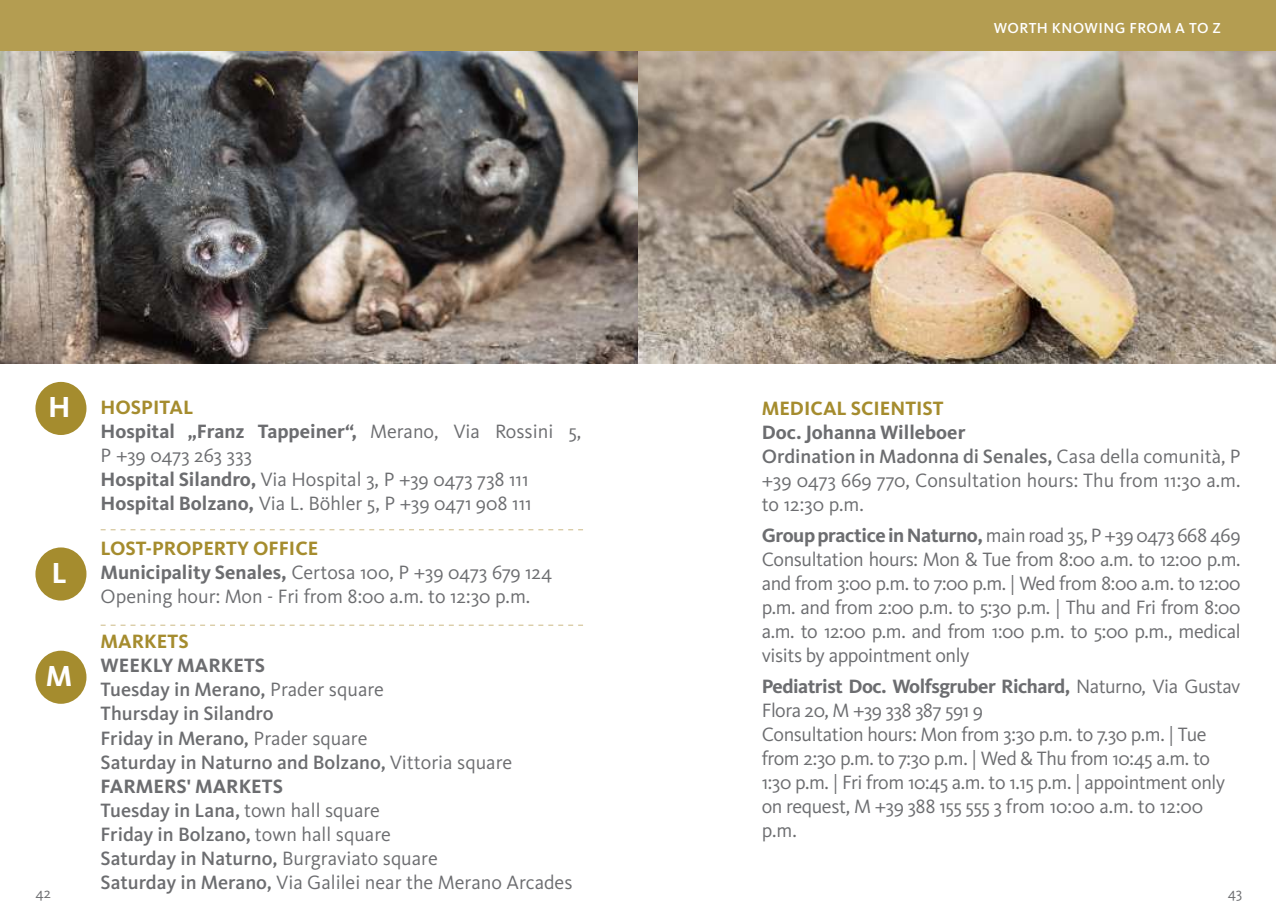
<style>
.page{position:relative;width:1276px;height:922px;background:#fff}
.page>*{position:absolute;margin:0;border:0;box-sizing:border-box;transform-origin:0 0}
.t1{font:700 30px "Kievit OT";color:#fff}
.t2{font:20px/24px "Kievit OT";letter-spacing:-.02em;color:#6c6d70;text-align:justify}
.t3{font:20px/24px "Kievit OT";color:#6c6d70}
.t4{font:500 20px/24px "Kievit OT";color:#6c6d70}
.t5{font:700 20px "Kievit OT";color:#a58c2e}
.t6{font:500 15px "Kievit OT";letter-spacing:.03em;color:#fff}
.t7{font:15px "Kievit OT";color:#6c6d70}
.s1{font-weight:700;color:#a58c2e}
.s2{font-weight:700}
.s3{font-weight:400}
.s4{font-weight:500}
</style>
<div class="page">
<img style="left:0;top:50px;width:638px;height:313px">
<div style="left:35px;top:382px;width:51px;height:53px;background:#a58c2e;border-radius:50%"></div>
<div style="left:35px;top:547px;width:51px;height:53px;background:#a58c2e;border-radius:50%"></div>
<div style="left:35px;top:650px;width:51px;height:53px;background:#a58c2e;border-radius:50%"></div>
<svg style="left:101px;top:529px;width:482px;height:1px"></svg>
<svg style="left:101px;top:624px;width:482px;height:1px"></svg>
<img style="left:638px;top:50px;width:638px;height:313px">
<div style="left:0;top:0;width:1276px;height:50px;background:#b49d51"></div>
<p class="t6" style="left:993px;top:19px;width:229px">WORTH KNOWING FROM A TO Z</p>
<h1 class="t1" style="left:48px;top:389px;width:24px">H</h1>
<p class="t3" style="left:101px;top:395px;width:482px"><span class="s1">HOSPITAL<br></span><span class="s2">Hospital „Franz Tappeiner“,</span> Merano, Via Rossini 5, P +39 0473 263 333<br><span class="s2">Hospital Silandro,</span> Via Hospital 3, P +39 0473 738 111<br><span class="s2">Hospital Bolzano,</span> Via L. Böhler 5, P +39 0471 908 111</p>
<p class="t3" style="left:101px;top:536px;width:453px"><span class="s1">LOST-PROPERTY OFFICE<br></span><span class="s2">Municipality Senales,</span> Certosa 100, P +39 0473 679 124<br>Opening hour: Mon - Fri from 8:00 a.m. to 12:30 p.m.</p>
<p class="t5" style="left:101px;top:630px;width:89px">MARKETS</p>
<p class="t4" style="left:101px;top:653px;width:473px"><span class="s2">WEEKLY MARKETS<br></span>Tuesday in Merano, <span class="s3">Prader square<br></span>Thursday in Silandro<br>Friday in Merano, <span class="s3">Prader square<br></span>Saturday in Naturno and Bolzano, <span class="s3">Vittoria square </span><span class="s2">FARMERS' MARKETS<br></span>Tuesday in Lana, <span class="s3">town hall square<br></span>Friday in Bolzano, <span class="s3">town hall square<br></span>Saturday in Naturno, <span class="s3">Burgraviato square<br></span>Saturday in Merano, <span class="s3">Via Galilei near the Merano Arcades</span></p>
<p class="t5" style="left:761px;top:396px;width:183px">MEDICAL SCIENTIST</p>
<p class="t3" style="left:761px;top:420px;width:480px"><span class="s2">Doc. Johanna Willeboer<br></span><span class="s4">Ordination in Madonna di Senales,</span> Casa della comunità, P +39 0473 669 770, Consultation hours: Thu from 11:30 a.m. to 12:30 p.m.</p>
<p class="t2" style="left:761px;top:523px;width:480px"><span class="s2">Group practice in Naturno,</span> main road 35, P +39 0473 668 469<br>Consultation hours: Mon &amp; Tue from 8:00 a.m. to 12:00 p.m. and from 3:00 p.m. to 7:00 p.m. | Wed from 8:00 a.m. to 12:00 p.m. and from 2:00 p.m. to 5:30 p.m. | Thu and Fri from 8:00 a.m. to 12:00 p.m. and from 1:00 p.m. to 5:00 p.m., medical visits by appointment only</p>
<p class="t2" style="left:761px;top:674px;width:480px;text-align:left"><span class="s2">Pediatrist Doc. Wolfsgruber Richard,</span> Naturno, Via Gustav Flora 20, M +39 338 387 591 9<br>Consultation hours: Mon from 3:30 p.m. to 7.30 p.m. | Tue from 2:30 p.m. to 7:30 p.m. | Wed &amp; Thu from 10:45 a.m. to 1:30 p.m. | Fri from 10:45 a.m. to 1.15 p.m. | appointment only on request, M +39 388 155 555 3 from 10:00 a.m. to 12:00 p.m.</p>
<h1 class="t1" style="left:51px;top:555px;width:17px">L</h1>
<h1 class="t1" style="left:46px;top:658px;width:28px">M</h1>
<p class="t7" style="left:35px;top:884px;width:17px">42</p>
<p class="t7" style="left:1228px;top:884px;width:16px">43</p>
</div>
